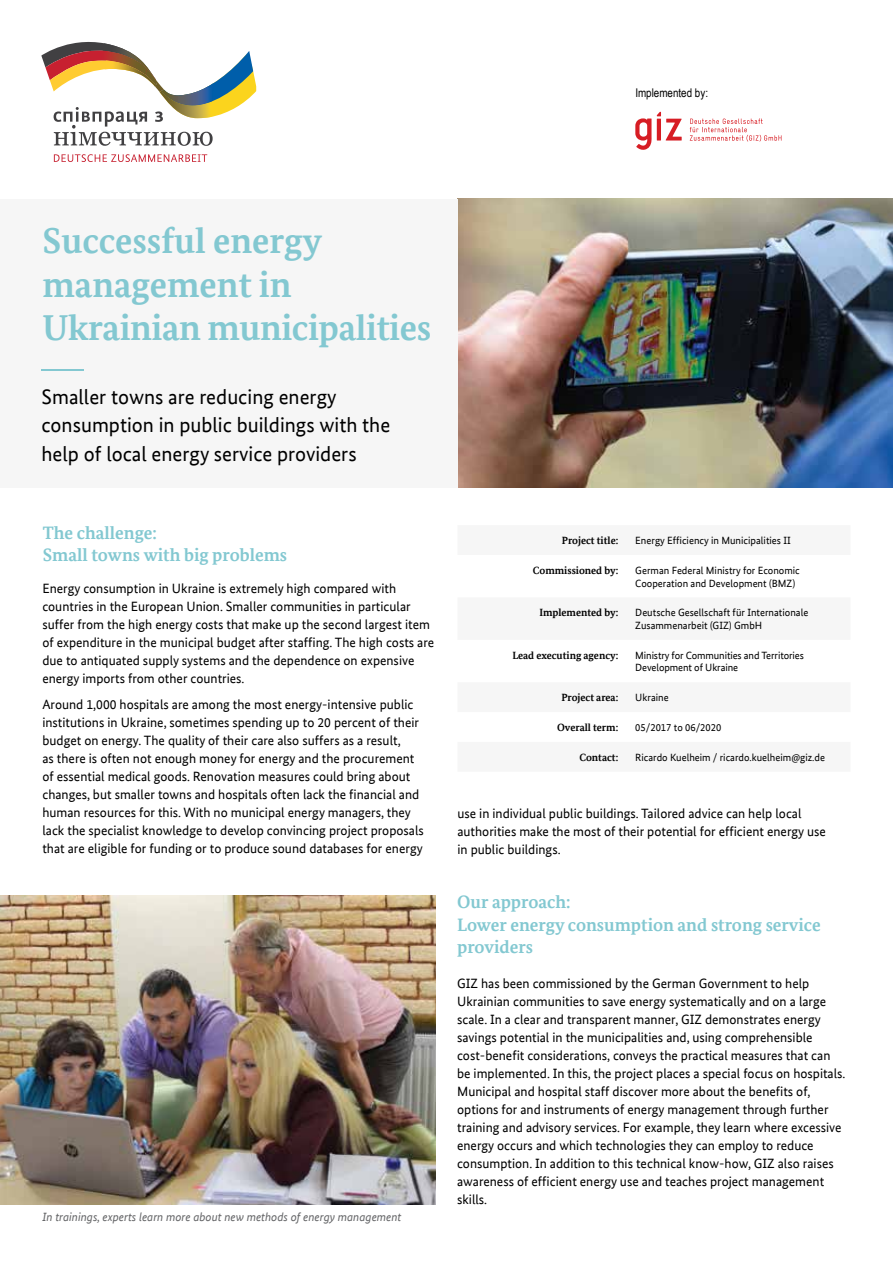
<style>
.page{position:relative;width:893px;height:1263px;background:#fff}
.page>*{position:absolute;margin:0;border:0;box-sizing:border-box;transform-origin:0 0}
.t1{font:700 36px/43.5px "Bundes Serif Office";letter-spacing:-.005em;color:#83c8d1}
.t2{font:21px/28.5px "Bundes Sans Office";color:#000}
.t3{font:700 18px/22.5px "Bundes Serif Office";color:#83c8d1}
.t4{font:13.5px/18px "Bundes Sans Office";color:#000}
.t5{font:italic 12px "Bundes Sans Office";color:#636466}
.t6{font:12px "Arial Narrow";color:#000}
.t7{font:10.5px/12.6px "Bundes Sans Office";color:#000}
.t8{font:700 10.5px "Bundes Serif Office";color:#000}
</style>
<div class="page">
<img style="left:458px;top:199px;width:435px;height:288px">
<div style="left:0;top:199px;width:457px;height:288px;background:#f6f6f6"></div>
<hr style="left:42px;top:369px;width:42px;height:2px;background:#83c8d1">
<img style="left:0;top:896px;width:436px;height:309px">
<svg style="left:54px;top:154px;width:153px;height:8px"></svg>
<svg style="left:41px;top:41px;width:215px;height:105px"></svg>
<img style="left:159px;top:90px;width:53px;height:28px">
<img style="left:172px;top:90px;width:29px;height:5px">
<svg style="left:635px;top:112px;width:47px;height:38px"></svg>
<svg style="left:690px;top:119px;width:91px;height:23px"></svg>
<p class="t6" style="left:635px;top:84px;width:74px">Implemented by:</p>
<h1 class="t1" style="left:43px;top:219px;width:390px">Successful energy management in<br>Ukrainian municipalities</h1>
<h2 class="t2" style="left:42px;top:382px;width:350px">Smaller towns are reducing energy consumption in public buildings with the help of local energy service providers</h2>
<h3 class="t3" style="left:43px;top:521px;width:246px">The challenge:<br>Small towns with big problems</h3>
<p class="t4" style="left:42px;top:579px;width:393px">Energy consumption in Ukraine is extremely high compared with countries in the European Union. Smaller communities in particular suffer from the high energy costs that make up the second largest item of expenditure in the municipal budget after staffing. The high costs are due to antiquated supply systems and the dependence on expensive energy imports from other countries.</p>
<p class="t4" style="left:42px;top:696px;width:383px">Around 1,000 hospitals are among the most energy-intensive public institutions in Ukraine, sometimes spending up to 20 percent of their budget on energy. The quality of their care also suffers as a result,<br>as there is often not enough money for energy and the procurement of essential medical goods. Renovation measures could bring about changes, but smaller towns and hospitals often lack the financial and human resources for this. With no municipal energy managers, they lack the specialist knowledge to develop convincing project proposals that are eligible for funding or to produce sound databases for energy</p>
<p class="t5" style="left:43px;top:1210px;width:360px">In trainings, experts learn more about new methods of energy management</p>
<p class="t8" style="left:562px;top:534px;width:58px">Project title:</p>
<p class="t7" style="left:635px;top:534px;width:157px">Energy Efficiency in Municipalities II</p>
<p class="t8" style="left:533px;top:564px;width:87px">Commissioned by:</p>
<p class="t7" style="left:635px;top:564px;width:166px">German Federal Ministry for Economic<br>Cooperation and Development (BMZ)</p>
<p class="t8" style="left:539px;top:607px;width:80px">Implemented by:</p>
<p class="t7" style="left:635px;top:606px;width:175px">Deutsche Gesellschaft für Internationale<br>Zusammenarbeit (GIZ) GmbH</p>
<p class="t8" style="left:512px;top:649px;width:107px">Lead executing agency:</p>
<p class="t7" style="left:635px;top:649px;width:170px">Ministry for Communities and Territories<br>Development of Ukraine</p>
<p class="t8" style="left:561px;top:691px;width:58px">Project area:</p>
<p class="t7" style="left:635px;top:691px;width:35px">Ukraine</p>
<p class="t8" style="left:557px;top:721px;width:63px">Overall term:</p>
<p class="t7" style="left:635px;top:721px;width:88px">05/2017 to 06/2020</p>
<p class="t8" style="left:579px;top:751px;width:40px">Contact:</p>
<p class="t7" style="left:635px;top:751px;width:191px">Ricardo Kuelheim / ricardo.kuelheim@giz.de</p>
<p class="t4" style="left:457px;top:804px;width:370px">use in individual public buildings. Tailored advice can help local authorities make the most of their potential for efficient energy use in public buildings.</p>
<h3 class="t3" style="left:457px;top:891px;width:365px">Our approach:<br>Lower energy consumption and strong service providers</h3>
<p class="t4" style="left:457px;top:974px;width:390px">GIZ has been commissioned by the German Government to help Ukrainian communities to save energy systematically and on a large scale. In a clear and transparent manner, GIZ demonstrates energy savings potential in the municipalities and, using comprehensible cost-benefit considerations, conveys the practical measures that can be implemented. In this, the project places a special focus on hospitals.<br>Municipal and hospital staff discover more about the benefits of, options for and instruments of energy management through further training and advisory services. For example, they learn where excessive energy occurs and which technologies they can employ to reduce consumption. In addition to this technical know-how, GIZ also raises awareness of efficient energy use and teaches project management skills.</p>
</div>
